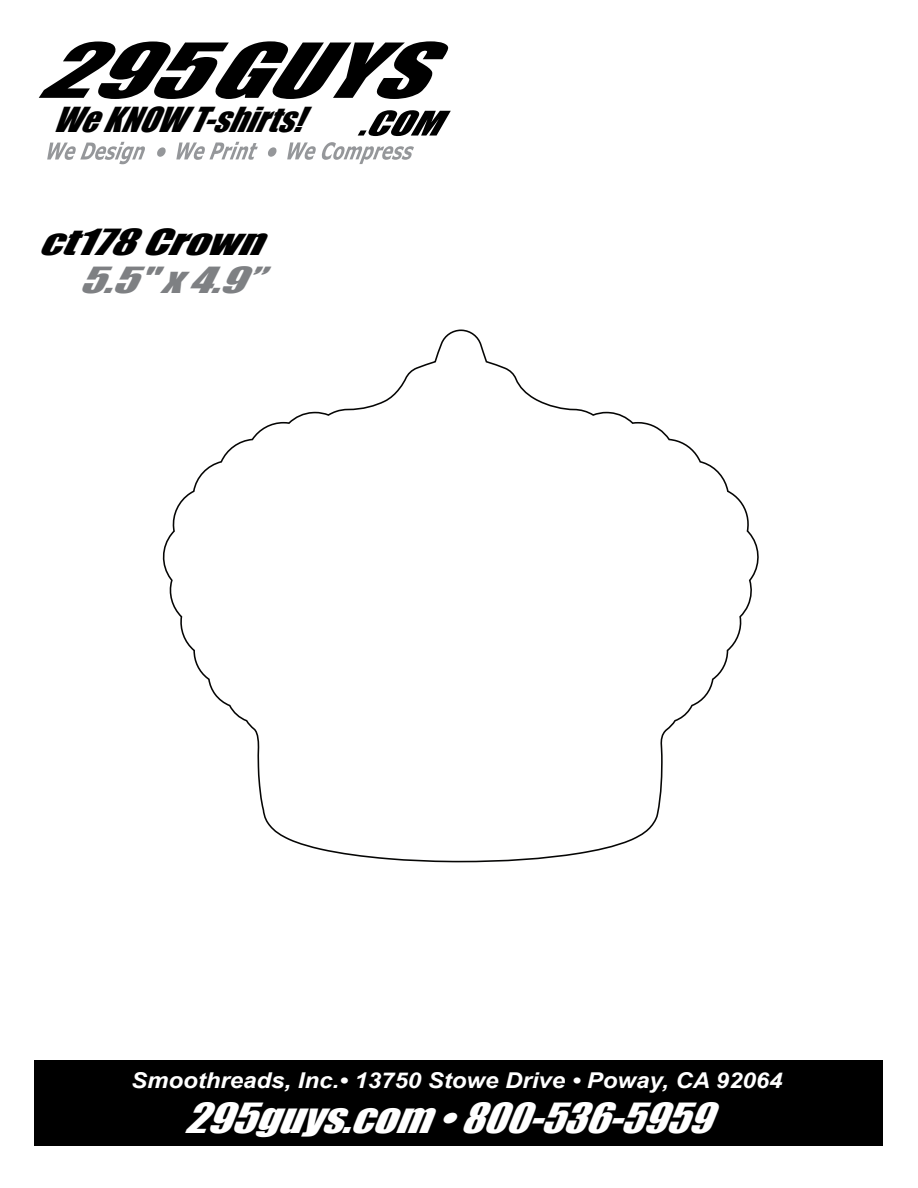
<style>
.page{position:relative;width:918px;height:1188px;background:#fff}
.page>*{position:absolute;margin:0;border:0;box-sizing:border-box;transform-origin:0 0}
.t1{font:italic 38.25px "Impact";color:#fff;scale:1.17 1}
.t2{font:italic 33.15px "Impact";color:#000;scale:1.37 1}
.t3{font:italic 33.15px "Impact";color:#7e8083;scale:1.37 1}
.t4{font:italic 31.65px "Impact";color:#000;scale:1.05 1}
.t5{font:italic 700 21.75px "Arial";color:#fff;scale:1.1 1}
</style>
<div class="page">
<svg style="left:38px;top:41px;width:413px;height:123px"></svg>
<div style="left:34px;top:1060px;width:848px;height:86px;background:#000"></div>
<svg style="left:162px;top:329px;width:597px;height:534px"></svg>
<h3 class="t4" style="left:52px;top:95px;width:259px">WeKNOWT-shirts!</h3>
<h2 class="t2" style="left:38px;top:217px;width:182px">ct178Crown</h2>
<h2 class="t3" style="left:78px;top:254px;width:152px">5.5"x4.9”</h2>
<p class="t5" style="left:131px;top:1066px;width:594px">Smoothreads, Inc.• 13750 Stowe Drive • Poway, CA 92064</p>
<h1 class="t1" style="left:184px;top:1088px;width:471px">295guys.com•800-536-5959</h1>
</div>
